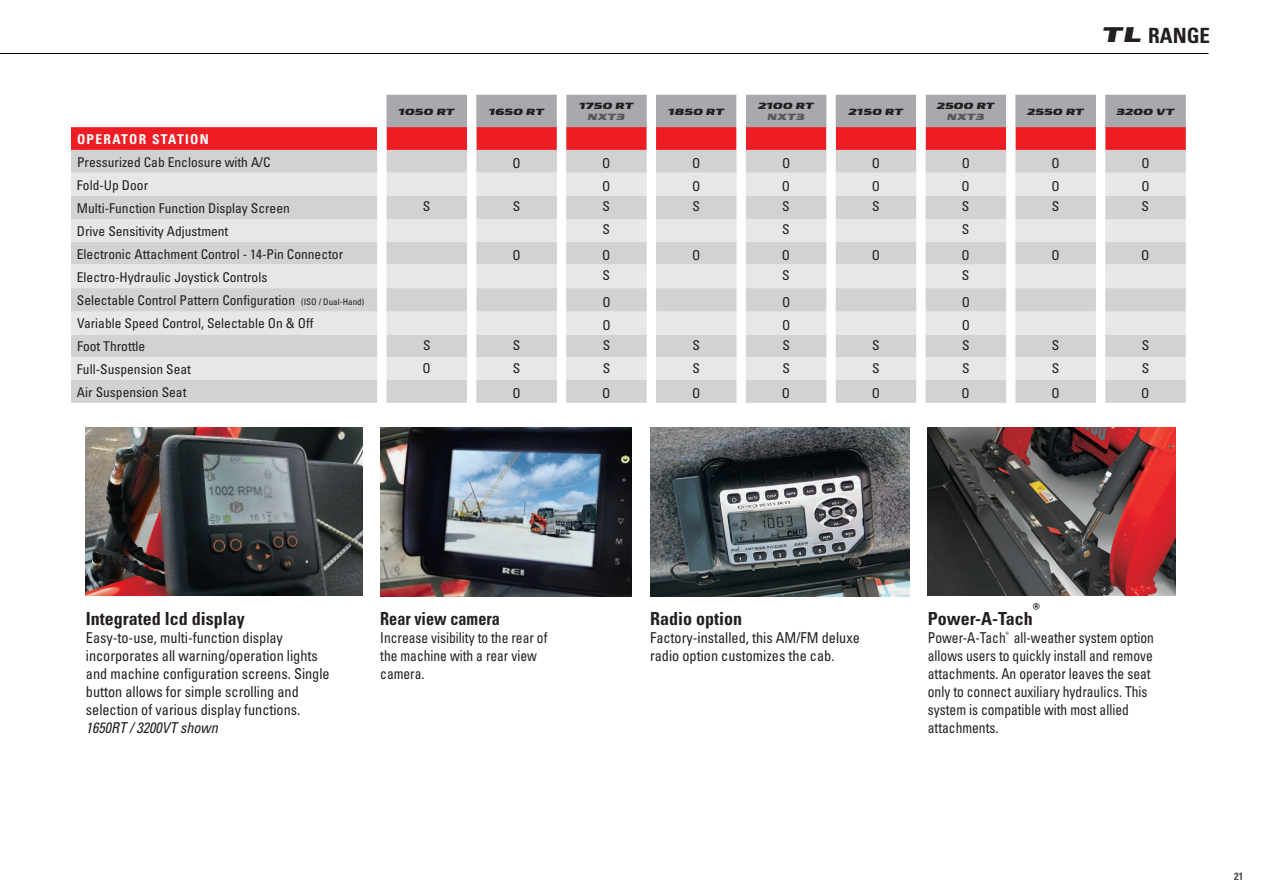
<style>
.page{position:relative;width:1263px;height:893px;background:#fff}
.page>*{position:absolute;margin:0;border:0;box-sizing:border-box;transform-origin:0 0}
.t1{font:21px "Univers LTCYR 67 Bold Cond";color:#231f20}
.t2{font:18px "Univers LTCYR 67 Bold Cond";color:#231f20}
.t3{font:18px "Univers LTCYR 67 Bold Cond";color:#231f20;scale:.9 1}
.t4{font:condensed 15px/18px "Univers LTCYR 57";color:#231f20;scale:.9 1}
.t5{font:condensed 15px/18px "Univers LTCYR 57";color:#231f20;scale:.95 1}
.t6{font:15px "Univers LTCYR 57 Condensed Obl";color:#231f20;scale:.95 1}
.t7{font:condensed 13.5px "Univers LTCYR 57";color:#231f20}
.t8{font:13.5px "Univers LTCYR 67 Bold Cond";letter-spacing:.1em;color:#fff}
.t9{font:10.5px "Univers LTCYR 67 Bold Cond";color:#4b4c4d}
.t10{font:800 9px "Manitou";color:#231f20}
.t11{font:800 9px "Manitou";color:#57585a}
.s1{font-family:"Manitou";font-weight:800;font-size:21.15px}
.s2{font-size:9px}
</style>
<div class="page">
<img style="left:381px;top:428px;width:251px;height:168px">
<img style="left:650px;top:428px;width:259px;height:168px">
<img style="left:86px;top:428px;width:276px;height:168px">
<svg style="left:71px;top:95px;width:1115px;height:55px"></svg>
<svg style="left:377px;top:127px;width:728px;height:23px;background:#ef363c"></svg>
<svg style="left:557px;top:127px;width:368px;height:23px;background:#ef3b41"></svg>
<svg style="left:71px;top:150px;width:1115px;height:253px;background:#d4d5d7"></svg>
<svg style="left:71px;top:173px;width:1115px;height:207px;background:#dfe0e2"></svg>
<img style="left:928px;top:428px;width:247px;height:168px">
<hr style="left:0;top:53px;width:1208px;height:1px;background:#000">
<p class="t10" style="left:399px;top:109px;width:58px">1050 RT</p>
<p class="t10" style="left:489px;top:109px;width:57px">1650 RT</p>
<p class="t10" style="left:579px;top:103px;width:56px">1750 RT</p>
<p class="t11" style="left:587px;top:114px;width:39px">NXT3</p>
<p class="t10" style="left:668px;top:109px;width:58px">1850 RT</p>
<p class="t10" style="left:758px;top:103px;width:57px">2100 RT</p>
<p class="t11" style="left:767px;top:114px;width:39px">NXT3</p>
<p class="t10" style="left:849px;top:109px;width:56px">2150 RT</p>
<p class="t10" style="left:937px;top:103px;width:60px">2500 RT</p>
<p class="t11" style="left:947px;top:114px;width:39px">NXT3</p>
<h1 class="t1" style="left:1102px;top:23px;width:109px"><span class="s1">TL</span> RANGE</h1>
<p class="t10" style="left:1027px;top:109px;width:58px">2550 RT</p>
<p class="t10" style="left:1116px;top:109px;width:60px">3200 VT</p>
<p class="t8" style="left:77px;top:131px;width:133px">OPERATOR STATION</p>
<p class="t7" style="left:77px;top:153px;width:195px">Pressurized Cab Enclosure with A/C</p>
<p class="t7" style="left:512px;top:155px;width:10px">O</p>
<p class="t7" style="left:602px;top:155px;width:10px">O</p>
<p class="t7" style="left:692px;top:155px;width:10px">O</p>
<p class="t7" style="left:782px;top:155px;width:10px">O</p>
<p class="t7" style="left:872px;top:155px;width:10px">O</p>
<p class="t7" style="left:962px;top:155px;width:10px">O</p>
<p class="t7" style="left:1051px;top:155px;width:10px">O</p>
<p class="t7" style="left:1141px;top:155px;width:10px">O</p>
<p class="t7" style="left:77px;top:176px;width:73px">Fold-Up Door</p>
<p class="t7" style="left:602px;top:178px;width:10px">O</p>
<p class="t7" style="left:692px;top:178px;width:10px">O</p>
<p class="t7" style="left:782px;top:178px;width:10px">O</p>
<p class="t7" style="left:872px;top:178px;width:10px">O</p>
<p class="t7" style="left:962px;top:178px;width:10px">O</p>
<p class="t7" style="left:1051px;top:178px;width:10px">O</p>
<p class="t7" style="left:1141px;top:178px;width:10px">O</p>
<p class="t7" style="left:77px;top:199px;width:214px">Multi-Function Function Display Screen</p>
<p class="t7" style="left:423px;top:198px;width:9px">S</p>
<p class="t7" style="left:513px;top:198px;width:9px">S</p>
<p class="t7" style="left:603px;top:198px;width:9px">S</p>
<p class="t7" style="left:692px;top:198px;width:9px">S</p>
<p class="t7" style="left:782px;top:198px;width:9px">S</p>
<p class="t7" style="left:872px;top:198px;width:9px">S</p>
<p class="t7" style="left:962px;top:198px;width:9px">S</p>
<p class="t7" style="left:1052px;top:198px;width:9px">S</p>
<p class="t7" style="left:1142px;top:198px;width:9px">S</p>
<p class="t7" style="left:77px;top:222px;width:153px">Drive Sensitivity Adjustment</p>
<p class="t7" style="left:603px;top:221px;width:9px">S</p>
<p class="t7" style="left:782px;top:221px;width:9px">S</p>
<p class="t7" style="left:962px;top:221px;width:9px">S</p>
<p class="t7" style="left:77px;top:245px;width:268px">Electronic Attachment Control - 14-Pin Connector</p>
<p class="t7" style="left:512px;top:247px;width:10px">O</p>
<p class="t7" style="left:602px;top:247px;width:10px">O</p>
<p class="t7" style="left:692px;top:247px;width:10px">O</p>
<p class="t7" style="left:782px;top:247px;width:10px">O</p>
<p class="t7" style="left:872px;top:247px;width:10px">O</p>
<p class="t7" style="left:961px;top:247px;width:10px">O</p>
<p class="t7" style="left:1051px;top:247px;width:10px">O</p>
<p class="t7" style="left:1141px;top:247px;width:10px">O</p>
<p class="t7" style="left:77px;top:268px;width:192px">Electro-Hydraulic Joystick Controls</p>
<p class="t7" style="left:602px;top:267px;width:9px">S</p>
<p class="t7" style="left:782px;top:267px;width:9px">S</p>
<p class="t7" style="left:962px;top:267px;width:9px">S</p>
<p class="t7" style="left:77px;top:292px;width:289px">Selectable Control Pattern Configuration <span class="s2">(ISO / Dual-Hand)</span></p>
<p class="t7" style="left:602px;top:293px;width:10px">O</p>
<p class="t7" style="left:782px;top:293px;width:10px">O</p>
<p class="t7" style="left:962px;top:293px;width:10px">O</p>
<p class="t7" style="left:77px;top:315px;width:238px">Variable Speed Control, Selectable On &amp; Off</p>
<p class="t7" style="left:602px;top:317px;width:10px">O</p>
<p class="t7" style="left:782px;top:317px;width:10px">O</p>
<p class="t7" style="left:962px;top:317px;width:10px">O</p>
<p class="t7" style="left:77px;top:338px;width:70px">Foot Throttle</p>
<p class="t7" style="left:423px;top:336px;width:9px">S</p>
<p class="t7" style="left:513px;top:336px;width:9px">S</p>
<p class="t7" style="left:603px;top:336px;width:9px">S</p>
<p class="t7" style="left:692px;top:336px;width:9px">S</p>
<p class="t7" style="left:782px;top:336px;width:9px">S</p>
<p class="t7" style="left:872px;top:336px;width:9px">S</p>
<p class="t7" style="left:962px;top:336px;width:9px">S</p>
<p class="t7" style="left:1052px;top:336px;width:9px">S</p>
<p class="t7" style="left:1142px;top:336px;width:9px">S</p>
<p class="t7" style="left:77px;top:361px;width:115px">Full-Suspension Seat</p>
<p class="t7" style="left:423px;top:359px;width:10px">O</p>
<p class="t7" style="left:513px;top:359px;width:9px">S</p>
<p class="t7" style="left:603px;top:359px;width:9px">S</p>
<p class="t7" style="left:692px;top:359px;width:9px">S</p>
<p class="t7" style="left:782px;top:359px;width:9px">S</p>
<p class="t7" style="left:872px;top:359px;width:9px">S</p>
<p class="t7" style="left:962px;top:359px;width:9px">S</p>
<p class="t7" style="left:1052px;top:359px;width:9px">S</p>
<p class="t7" style="left:1142px;top:359px;width:9px">S</p>
<p class="t7" style="left:77px;top:383px;width:111px">Air Suspension Seat</p>
<p class="t7" style="left:512px;top:385px;width:10px">O</p>
<p class="t7" style="left:602px;top:385px;width:10px">O</p>
<p class="t7" style="left:692px;top:385px;width:10px">O</p>
<p class="t7" style="left:782px;top:385px;width:10px">O</p>
<p class="t7" style="left:872px;top:385px;width:10px">O</p>
<p class="t7" style="left:962px;top:385px;width:10px">O</p>
<p class="t7" style="left:1051px;top:385px;width:10px">O</p>
<p class="t7" style="left:1141px;top:385px;width:10px">O</p>
<h2 class="t2" style="left:86px;top:607px;width:160px">Integrated lcd display</h2>
<p class="t5" style="left:86px;top:628px;width:258px">Easy-to-use, multi-function display incorporates all warning/operation lights and machine configuration screens. Single button allows for simple scrolling and selection of various display functions.</p>
<p class="t6" style="left:86px;top:718px;width:141px">1650RT / 3200VT shown</p>
<h2 class="t3" style="left:380px;top:607px;width:134px">Rear view camera</h2>
<p class="t4" style="left:380px;top:628px;width:187px">Increase visibility to the rear of the machine with a rear view camera.</p>
<h2 class="t2" style="left:650px;top:607px;width:94px">Radio option</h2>
<p class="t5" style="left:650px;top:628px;width:222px">Factory-installed, this AM/FM deluxe radio option customizes the cab.</p>
<h2 class="t2" style="left:1033px;top:598px;width:9px">®</h2>
<p class="t4" style="left:928px;top:628px;width:253px">Power-A-Tach<sup>®</sup> all-weather system option allows users to quickly install and remove attachments. An operator leaves the seat only to connect auxiliary hydraulics. This system is compatible with most allied attachments.</p>
<h2 class="t2" style="left:928px;top:607px;width:106px">Power-A-Tach</h2>
<p class="t9" style="left:1234px;top:869px;width:11px">21</p>
</div>
